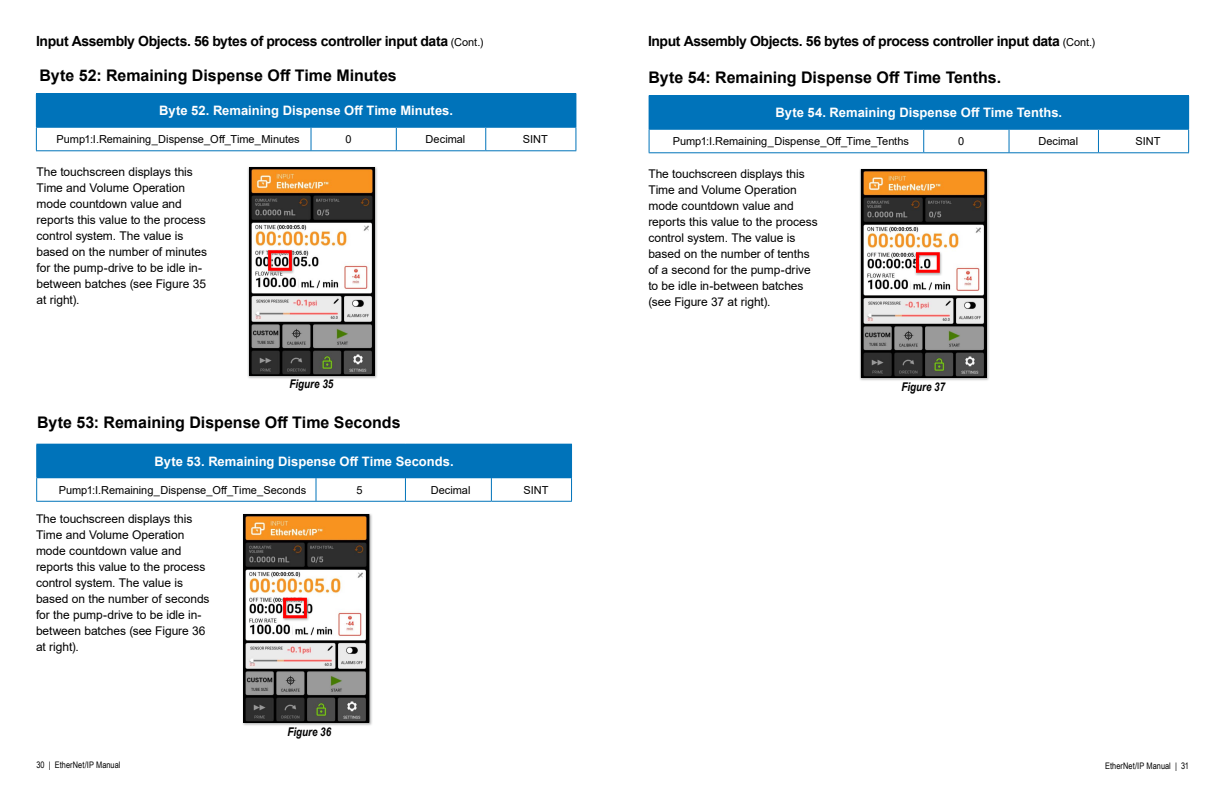
<style>
.page{position:relative;width:1224px;height:792px;background:#fff}
.page>*{position:absolute;margin:0;border:0;box-sizing:border-box;transform-origin:0 0}
.Subhead_01{font:700 16px "Arial";color:#000}
.subhead_black_14{font:700 14px "Arial";letter-spacing:-.03em;color:#000}
.table_headers{font:700 13px "Arial";color:#fff}
.text_left_black{font:12px/16px "Arial";letter-spacing:-.005em;color:#000}
.text_figures_center{font:italic 700 12px "Arial Narrow";color:#000}
.table_text_center{font:11px "Arial";color:#000}
.t1{font:9px "Arial Narrow";letter-spacing:.005em;color:#000}
.s1{font-weight:400;font-size:11px}
</style>
<div class="page">
<div style="left:37px;top:444px;width:535px;height:34px;background:#0073ba"></div>
<hr style="left:36px;top:444px;width:280px;height:1px;background:#0073ba">
<hr style="left:36px;top:445px;width:1px;height:32px;background:#0073ba">
<hr style="left:36px;top:477px;width:280px;height:1px;background:#0073ba">
<svg style="left:36px;top:478px;width:1px;height:23px"></svg>
<svg style="left:316px;top:478px;width:1px;height:23px"></svg>
<svg style="left:405px;top:478px;width:1px;height:23px"></svg>
<svg style="left:491px;top:478px;width:1px;height:23px"></svg>
<svg style="left:571px;top:478px;width:1px;height:23px"></svg>
<hr style="left:36px;top:501px;width:280px;height:1px;background:#0073ba">
<hr style="left:316px;top:501px;width:89px;height:1px;background:#0073ba">
<hr style="left:405px;top:501px;width:86px;height:1px;background:#0073ba">
<hr style="left:491px;top:501px;width:81px;height:1px;background:#0073ba">
<div style="left:242px;top:513px;width:130px;height:213px;background:linear-gradient(to right,#c1c2c2,#c0c1c1)"></div>
<img style="left:245px;top:516px;width:122px;height:205px">
<div style="left:243px;top:514px;width:126px;height:209px;border:1px solid #000"></div>
<svg style="left:281px;top:597px;width:29px;height:25px"></svg>
<div style="left:283px;top:598px;width:24px;height:20px;border:3px solid #f00"></div>
<div style="left:247px;top:166px;width:131px;height:213px;background:linear-gradient(to right,#c1c2c2,#c0c1c1)"></div>
<img style="left:251px;top:169px;width:122px;height:205px">
<div style="left:249px;top:167px;width:126px;height:209px;border:1px solid #000"></div>
<svg style="left:266px;top:249px;width:29px;height:25px"></svg>
<div style="left:268px;top:250px;width:24px;height:21px;border:3px solid #f00"></div>
<div style="left:36px;top:94px;width:540px;height:33px;background:#0073ba"></div>
<hr style="left:36px;top:93px;width:275px;height:1px;background:#0073ba">
<hr style="left:311px;top:93px;width:85px;height:1px;background:#0073ba">
<hr style="left:396px;top:93px;width:90px;height:1px;background:#0073ba">
<hr style="left:486px;top:93px;width:90px;height:1px;background:#0073ba">
<hr style="left:576px;top:94px;width:1px;height:33px;background:#0073ba">
<hr style="left:36px;top:127px;width:275px;height:1px;background:#0073ba">
<svg style="left:36px;top:128px;width:1px;height:22px"></svg>
<hr style="left:311px;top:127px;width:85px;height:1px;background:#0073ba">
<svg style="left:311px;top:128px;width:1px;height:22px"></svg>
<hr style="left:396px;top:127px;width:90px;height:1px;background:#0073ba">
<svg style="left:396px;top:128px;width:1px;height:22px"></svg>
<hr style="left:486px;top:127px;width:90px;height:1px;background:#0073ba">
<svg style="left:485px;top:128px;width:1px;height:22px"></svg>
<svg style="left:576px;top:128px;width:1px;height:22px"></svg>
<hr style="left:36px;top:150px;width:275px;height:1px;background:#0073ba">
<hr style="left:311px;top:150px;width:85px;height:1px;background:#0073ba">
<hr style="left:396px;top:150px;width:90px;height:1px;background:#0073ba">
<hr style="left:486px;top:150px;width:90px;height:1px;background:#0073ba">
<div style="left:859px;top:168px;width:131px;height:213px;background:linear-gradient(to right,#c1c2c2,#c0c1c1)"></div>
<img style="left:863px;top:171px;width:122px;height:205px">
<div style="left:861px;top:169px;width:126px;height:209px;border:1px solid #000"></div>
<svg style="left:914px;top:251px;width:29px;height:25px"></svg>
<div style="left:916px;top:252px;width:24px;height:21px;border:3px solid #f00"></div>
<div style="left:649px;top:96px;width:540px;height:33px;background:#0073ba"></div>
<hr style="left:649px;top:95px;width:275px;height:1px;background:#0073ba">
<hr style="left:924px;top:95px;width:85px;height:1px;background:#0073ba">
<hr style="left:1009px;top:95px;width:89px;height:1px;background:#0073ba">
<hr style="left:1098px;top:95px;width:91px;height:1px;background:#0073ba">
<hr style="left:649px;top:129px;width:275px;height:1px;background:#0073ba">
<svg style="left:649px;top:130px;width:1px;height:22px"></svg>
<hr style="left:924px;top:129px;width:85px;height:1px;background:#0073ba">
<svg style="left:923px;top:130px;width:1px;height:22px"></svg>
<hr style="left:1009px;top:129px;width:89px;height:1px;background:#0073ba">
<svg style="left:1009px;top:130px;width:1px;height:22px"></svg>
<hr style="left:1098px;top:129px;width:91px;height:1px;background:#0073ba">
<svg style="left:1098px;top:130px;width:1px;height:22px"></svg>
<svg style="left:1188px;top:130px;width:1px;height:22px"></svg>
<hr style="left:649px;top:152px;width:275px;height:1px;background:#0073ba">
<hr style="left:924px;top:152px;width:85px;height:1px;background:#0073ba">
<hr style="left:1009px;top:152px;width:89px;height:1px;background:#0073ba">
<hr style="left:1098px;top:152px;width:91px;height:1px;background:#0073ba">
<p class="subhead_black_14" style="left:36px;top:31px;width:449px">Input Assembly Objects. 56 bytes of process controller input data <span class="s1">(Cont.)</span></p>
<p class="Subhead_01" style="left:40px;top:64px;width:359px">Byte 52: Remaining Dispense Off Time Minutes</p>
<p class="table_headers" style="left:159px;top:101px;width:295px">Byte 52. Remaining Dispense Off Time Minutes.</p>
<p class="table_text_center" style="left:57px;top:132px;width:245px">Pump1:I.Remaining_Dispense_Off_Time_Minutes</p>
<p class="table_text_center" style="left:345px;top:132px;width:8px">0</p>
<p class="table_text_center" style="left:426px;top:132px;width:41px">Decimal</p>
<p class="table_text_center" style="left:523px;top:132px;width:27px">SINT</p>
<p class="text_left_black" style="left:36px;top:164px;width:172px">The touchscreen displays this<br>Time and Volume Operation mode countdown value and reports this value to the process control system. The value is based on the number of minutes for the pump-drive to be idle in&shy;between batches (see Figure 35 at right).</p>
<p class="text_figures_center" style="left:290px;top:375px;width:45px">Figure 35</p>
<p class="Subhead_01" style="left:37px;top:412px;width:365px">Byte 53: Remaining Dispense Off Time Seconds</p>
<p class="table_headers" style="left:155px;top:452px;width:301px">Byte 53. Remaining Dispense Off Time Seconds.</p>
<p class="table_text_center" style="left:59px;top:482px;width:249px">Pump1:I.Remaining_Dispense_Off_Time_Seconds</p>
<p class="table_text_center" style="left:357px;top:482px;width:8px">5</p>
<p class="table_text_center" style="left:431px;top:482px;width:41px">Decimal</p>
<p class="table_text_center" style="left:523px;top:482px;width:27px">SINT</p>
<p class="text_left_black" style="left:36px;top:511px;width:175px">The touchscreen displays this<br>Time and Volume Operation mode countdown value and reports this value to the process control system. The value is based on the number of seconds for the pump-drive to be idle in&shy;between batches (see Figure 36 at right).</p>
<p class="text_figures_center" style="left:288px;top:723px;width:45px">Figure 36</p>
<p class="subhead_black_14" style="left:648px;top:31px;width:449px">Input Assembly Objects. 56 bytes of process controller input data <span class="s1">(Cont.)</span></p>
<p class="Subhead_01" style="left:648px;top:66px;width:354px">Byte 54: Remaining Dispense Off Time Tenths.</p>
<p class="table_headers" style="left:776px;top:103px;width:288px">Byte 54. Remaining Dispense Off Time Tenths.</p>
<p class="table_text_center" style="left:673px;top:134px;width:238px">Pump1:I.Remaining_Dispense_Off_Time_Tenths</p>
<p class="table_text_center" style="left:958px;top:134px;width:8px">0</p>
<p class="table_text_center" style="left:1038px;top:134px;width:41px">Decimal</p>
<p class="table_text_center" style="left:1136px;top:134px;width:27px">SINT</p>
<p class="text_left_black" style="left:648px;top:166px;width:171px">The touchscreen displays this<br>Time and Volume Operation mode countdown value and reports this value to the process control system. The value is based on the number of tenths of a second for the pump-drive to be idle in-between batches (see Figure 37 at right).</p>
<p class="text_figures_center" style="left:902px;top:378px;width:45px">Figure 37</p>
<p class="t1" style="left:36px;top:758px;width:86px">30 | EtherNet/IP Manual</p>
<p class="t1" style="left:1105px;top:759px;width:85px">EtherNet/IP Manual | 31</p>
</div>
